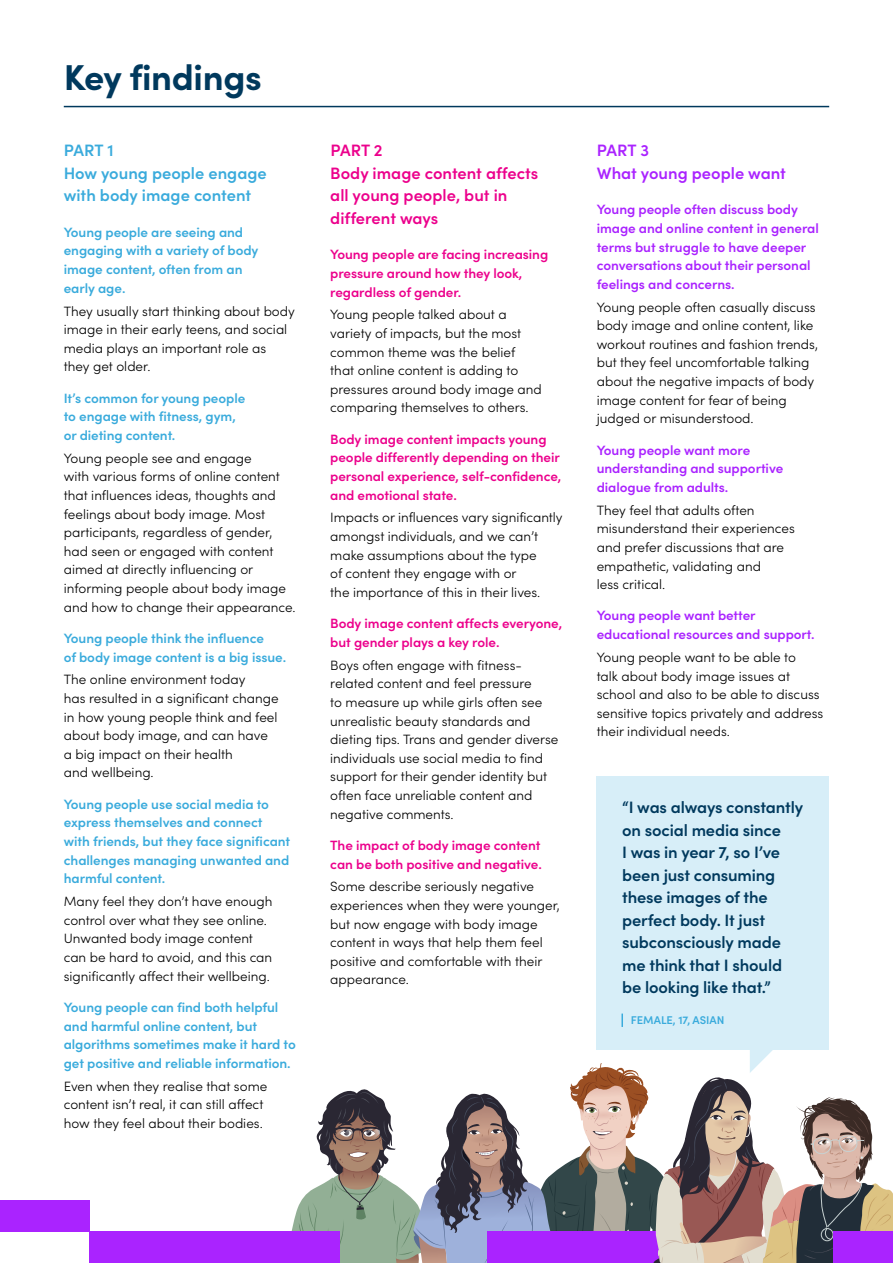
<style>
.page{position:relative;width:893px;height:1263px;background:#fff}
.page>*{position:absolute;margin:0;border:0;box-sizing:border-box;transform-origin:0 0}
.t1{font:700 36px "Sofia Pro";letter-spacing:-.01em;color:#00395d}
.t2{font:600 16.5px/22.5px "Sofia Pro";letter-spacing:-.01em;color:#00395d}
.t3{font:600 16.5px/22.5px "Sofia Pro";color:#ec008c}
.t4{font:600 16.5px/22.5px "Sofia Pro";color:#3aabdc}
.t5{font:600 16.5px/22.5px "Sofia Pro";color:#aa23ff}
.t6{font:300 13.5px/18.6px "Sofia Pro";color:#000}
.t7{font:600 13.5px/18.6px "Sofia Pro";letter-spacing:-.005em;color:#3aabdc}
.t8{font:600 13.5px/18.6px "Sofia Pro";letter-spacing:-.005em;color:#ec008c}
.t9{font:600 13.5px/18.6px "Sofia Pro";letter-spacing:-.005em;color:#aa23ff}
.t10{font:600 11.25px "Sofia Pro";color:#3aabdc}
</style>
<div class="page">
<div style="left:0;top:1200px;width:89px;height:32px;background:#aa23ff"></div>
<hr style="left:64px;top:106px;width:765px;height:1px;background:#00395d">
<div style="left:597px;top:776px;width:232px;height:273px;background:#d7eef8"></div>
<svg style="left:621px;top:1013px;width:2px;height:14px"></svg>
<svg style="left:287px;top:1047px;width:606px;height:216px"></svg>
<div style="left:89px;top:1232px;width:250px;height:31px;background:#aa23ff"></div>
<h1 class="t1" style="left:64px;top:49px;width:200px">Key findings</h1>
<p class="t4" style="left:64px;top:138px;width:205px">PART 1<br>How young people engage with body image content</p>
<p class="t7" style="left:64px;top:222px;width:196px">Young people are seeing and engaging with a variety of body image content, often from an early age.</p>
<p class="t6" style="left:64px;top:301px;width:233px">They usually start thinking about body image in their early teens, and social media plays an important role as they get older.</p>
<p class="t7" style="left:64px;top:388px;width:183px">It’s common for young people to engage with fitness, gym, or dieting content.</p>
<p class="t6" style="left:64px;top:448px;width:233px">Young people see and engage<br>with various forms of online content that influences ideas, thoughts and feelings about body image. Most participants, regardless of gender, had seen or engaged with content aimed at directly influencing or informing people about body image and how to change their appearance.</p>
<p class="t7" style="left:64px;top:628px;width:224px">Young people think the influence<br>of body image content is a big issue.</p>
<p class="t6" style="left:64px;top:670px;width:216px">The online environment today<br>has resulted in a significant change in how young people think and feel about body image, and can have a big impact on their health<br>and wellbeing.</p>
<p class="t7" style="left:64px;top:794px;width:228px">Young people use social media to express themselves and connect with friends, but they face significant challenges managing unwanted and harmful content.</p>
<p class="t6" style="left:64px;top:891px;width:210px">Many feel they don’t have enough control over what they see online.<br>Unwanted body image content can be hard to avoid, and this can significantly affect their wellbeing.</p>
<p class="t7" style="left:64px;top:997px;width:234px">Young people can find both helpful and harmful online content, but algorithms sometimes make it hard to get positive and reliable information.</p>
<p class="t6" style="left:64px;top:1076px;width:205px">Even when they realise that some content isn’t real, it can still affect how they feel about their bodies.</p>
<p class="t3" style="left:330px;top:138px;width:210px">PART 2<br>Body image content affects all young people, but in different ways</p>
<p class="t8" style="left:330px;top:244px;width:219px">Young people are facing increasing pressure around how they look, regardless of gender.</p>
<p class="t6" style="left:330px;top:305px;width:213px">Young people talked about a variety of impacts, but the most common theme was the belief that online content is adding to pressures around body image and comparing themselves to others.</p>
<p class="t8" style="left:330px;top:429px;width:233px">Body image content impacts young people differently depending on their personal experience, self-confidence, and emotional state.</p>
<p class="t6" style="left:330px;top:508px;width:234px">Impacts or influences vary significantly amongst individuals, and we can’t make assumptions about the type<br>of content they engage with or<br>the importance of this in their lives.</p>
<p class="t8" style="left:330px;top:613px;width:233px">Body image content affects everyone, but gender plays a key role.</p>
<p class="t6" style="left:330px;top:655px;width:230px">Boys often engage with fitness&shy;related content and feel pressure<br>to measure up while girls often see unrealistic beauty standards and dieting tips. Trans and gender diverse individuals use social media to find support for their gender identity but often face unreliable content and negative comments.</p>
<p class="t8" style="left:330px;top:835px;width:213px">The impact of body image content can be both positive and negative.</p>
<p class="t6" style="left:330px;top:877px;width:231px">Some describe seriously negative experiences when they were younger, but now engage with body image content in ways that help them feel positive and comfortable with their appearance.</p>
<p class="t5" style="left:597px;top:138px;width:191px">PART 3<br>What young people want</p>
<p class="t9" style="left:597px;top:199px;width:224px">Young people often discuss body image and online content in general terms but struggle to have deeper conversations about their personal feelings and concerns.</p>
<p class="t6" style="left:597px;top:297px;width:223px">Young people often casually discuss body image and online content, like workout routines and fashion trends, but they feel uncomfortable talking about the negative impacts of body image content for fear of being judged or misunderstood.</p>
<p class="t9" style="left:597px;top:440px;width:188px">Young people want more understanding and supportive dialogue from adults.</p>
<p class="t6" style="left:597px;top:500px;width:200px">They feel that adults often misunderstand their experiences and prefer discussions that are empathetic, validating and<br>less critical.</p>
<p class="t9" style="left:597px;top:605px;width:219px">Young people want better educational resources and support.</p>
<p class="t6" style="left:597px;top:647px;width:228px">Young people want to be able to<br>talk about body image issues at school and also to be able to discuss sensitive topics privately and address their individual needs.</p>
<p class="t2" style="left:622px;top:795px;width:182px">“I was always constantly on social media since<br>I was in year 7, so I’ve been just consuming these images of the perfect body. It just subconsciously made me think that I should be looking like that.”</p>
<p class="t10" style="left:631px;top:1011px;width:95px">FEMALE, 17, ASIAN</p>
</div>
